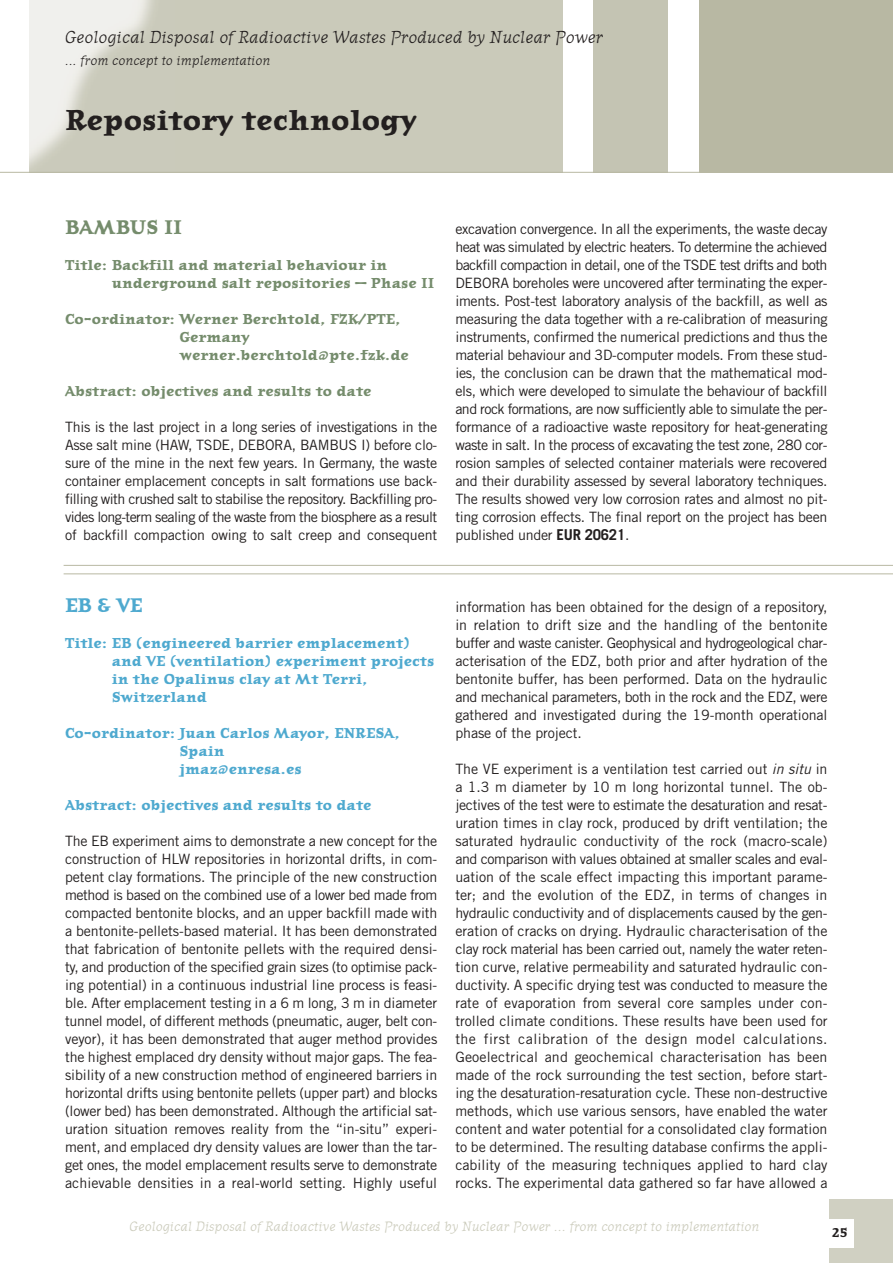
<style>
.page{position:relative;width:893px;height:1263px;background:#fff}
.page>*{position:absolute;margin:0;border:0;box-sizing:border-box;transform-origin:0 0}
.t1{font:700 28.5px "Journal";color:#231f1f}
.t2{font:700 19.5px "Journal";color:#758c6c}
.t3{font:700 19.5px "Journal";color:#4ea9cf}
.t4{font:italic 17.25px "Journal";color:#231f1f}
.t5{font:14.25px/18px "Trade Gothic";letter-spacing:-.005em;color:#231f1f;text-align:justify}
.t6{font:700 14.25px/18px "Journal";color:#4ea9cf}
.t7{font:700 14.25px/18px "Journal";color:#758c6c}
.t8{font:italic 13.5px "Journal";color:#cacaba}
.t9{font:italic 13.5px "Journal";color:#231f1f}
.t10{font:700 12.75px "Journal";color:#231f1f}
.s1{font-weight:700;font-size:15px}
.s2{font-style:italic}
</style>
<div class="page">
<div style="left:593px;top:0;width:74px;height:172px;background:#c4c4b3"></div>
<div style="left:699px;top:0;width:193px;height:172px;background:#b8b8a3"></div>
<div style="left:30px;top:0;width:533px;height:172px;background:#cacaba"></div>
<img style="left:30px;top:0;width:123px;height:167px">
<div style="left:829px;top:1199px;width:63px;height:64px;background:#d0d0c2"></div>
<div style="left:825px;top:1220px;width:28px;height:28px;background:#fff"></div>
<hr style="left:0;top:172px;width:892px;height:1px;background:#b8b8a3">
<hr style="left:64px;top:565px;width:828px;height:1px;background:#b8b8a3">
<hr style="left:64px;top:573px;width:828px;height:1px;background:#b8b8a3">
<p class="t4" style="left:65px;top:30px;width:539px">Geological Disposal of Radioactive Wastes Produced by Nuclear Power</p>
<p class="t9" style="left:65px;top:55px;width:207px">... from concept to implementation</p>
<h1 class="t1" style="left:65px;top:111px;width:352px">Repository technology</h1>
<h2 class="t2" style="left:65px;top:221px;width:119px">BAMBUS II</h2>
<p class="t7" style="left:112px;top:258px;width:324px;text-indent:-47px">Title: Backfill and material behaviour in underground salt repositories – Phase II</p>
<p class="t7" style="left:179px;top:312px;width:231px;text-indent:-114px">Co-ordinator: Werner Berchtold, FZK/PTE,<br>Germany werner.berchtold@pte.fzk.de</p>
<p class="t7" style="left:65px;top:384px;width:308px">Abstract: objectives and results to date</p>
<p class="t5" style="left:65px;top:419px;width:374px">This is the last project in a long series of investigations in the Asse salt mine (HAW, TSDE, DEBORA, BAMBUS I) before clo&shy;sure of the mine in the next few years. In Germany, the waste container emplacement concepts in salt formations use back&shy;filling with crushed salt to stabilise the repository. Backfilling pro&shy;vides long-term sealing of the waste from the biosphere as a result of backfill compaction owing to salt creep and consequent</p>
<p class="t5" style="left:455px;top:221px;width:374px">excavation convergence. In all the experiments, the waste decay heat was simulated by electric heaters. To determine the achieved backfill compaction in detail, one of the TSDE test drifts and both DEBORA boreholes were uncovered after terminating the exper&shy;iments. Post-test laboratory analysis of the backfill, as well as measuring the data together with a re-calibration of measuring instruments, confirmed the numerical predictions and thus the material behaviour and 3D-computer models. From these stud&shy;ies, the conclusion can be drawn that the mathematical mod&shy;els, which were developed to simulate the behaviour of backfill and rock formations, are now sufficiently able to simulate the per&shy;formance of a radioactive waste repository for heat-generating waste in salt. In the process of excavating the test zone, 280 cor&shy;rosion samples of selected container materials were recovered and their durability assessed by several laboratory techniques.<br>The results showed very low corrosion rates and almost no pit&shy;ting corrosion effects. The final report on the project has been published under <span class="s1">EUR 20621</span>.</p>
<h2 class="t3" style="left:65px;top:599px;width:79px">EB &amp; VE</h2>
<p class="t6" style="left:112px;top:636px;width:324px;text-indent:-47px">Title: EB (engineered barrier emplacement) and VE (ventilation) experiment projects in the Opalinus clay at Mt Terri, Switzerland</p>
<p class="t6" style="left:179px;top:726px;width:222px;text-indent:-114px">Co-ordinator: Juan Carlos Mayor, ENRESA,<br>Spain<br>jmaz@enresa.es</p>
<p class="t6" style="left:65px;top:798px;width:308px">Abstract: objectives and results to date</p>
<p class="t5" style="left:65px;top:833px;width:374px">The EB experiment aims to demonstrate a new concept for the construction of HLW repositories in horizontal drifts, in com&shy;petent clay formations. The principle of the new construction method is based on the combined use of a lower bed made from compacted bentonite blocks, and an upper backfill made with a bentonite-pellets-based material. It has been demonstrated that fabrication of bentonite pellets with the required densi&shy;ty, and production of the specified grain sizes (to optimise pack&shy;ing potential) in a continuous industrial line process is feasi&shy;ble. After emplacement testing in a 6 m long, 3 m in diameter tunnel model, of different methods (pneumatic, auger, belt con&shy;veyor), it has been demonstrated that auger method provides the highest emplaced dry density without major gaps. The fea&shy;sibility of a new construction method of engineered barriers in horizontal drifts using bentonite pellets (upper part) and blocks (lower bed) has been demonstrated. Although the artificial sat&shy;uration situation removes reality from the “in-situ” experi&shy;ment, and emplaced dry density values are lower than the tar&shy;get ones, the model emplacement results serve to demonstrate achievable densities in a real-world setting. Highly useful</p>
<p class="t5" style="left:455px;top:599px;width:374px">information has been obtained for the design of a repository, in relation to drift size and the handling of the bentonite buffer and waste canister. Geophysical and hydrogeological char&shy;acterisation of the EDZ, both prior and after hydration of the bentonite buffer, has been performed. Data on the hydraulic and mechanical parameters, both in the rock and the EDZ, were gathered and investigated during the 19-month operational phase of the project.</p>
<p class="t5" style="left:455px;top:761px;width:374px">The VE experiment is a ventilation test carried out <span class="s2">in situ</span> in a 1.3 m diameter by 10 m long horizontal tunnel. The ob&shy;jectives of the test were to estimate the desaturation and resat&shy;uration times in clay rock, produced by drift ventilation; the saturated hydraulic conductivity of the rock (macro-scale) and comparison with values obtained at smaller scales and eval&shy;uation of the scale effect impacting this important parame&shy;ter; and the evolution of the EDZ, in terms of changes in hydraulic conductivity and of displacements caused by the gen&shy;eration of cracks on drying. Hydraulic characterisation of the clay rock material has been carried out, namely the water reten&shy;tion curve, relative permeability and saturated hydraulic con&shy;ductivity. A specific drying test was conducted to measure the rate of evaporation from several core samples under con&shy;trolled climate conditions. These results have been used for the first calibration of the design model calculations.<br>Geoelectrical and geochemical characterisation has been made of the rock surrounding the test section, before start&shy;ing the desaturation-resaturation cycle. These non-destructive methods, which use various sensors, have enabled the water content and water potential for a consolidated clay formation to be determined. The resulting database confirms the appli&shy;cability of the measuring techniques applied to hard clay rocks. The experimental data gathered so far have allowed a</p>
<p class="t8" style="left:130px;top:1221px;width:631px">Geological Disposal of Radioactive Wastes Produced by Nuclear Power ... from concept to implementation</p>
<p class="t10" style="left:832px;top:1229px;width:17px">25</p>
</div>
